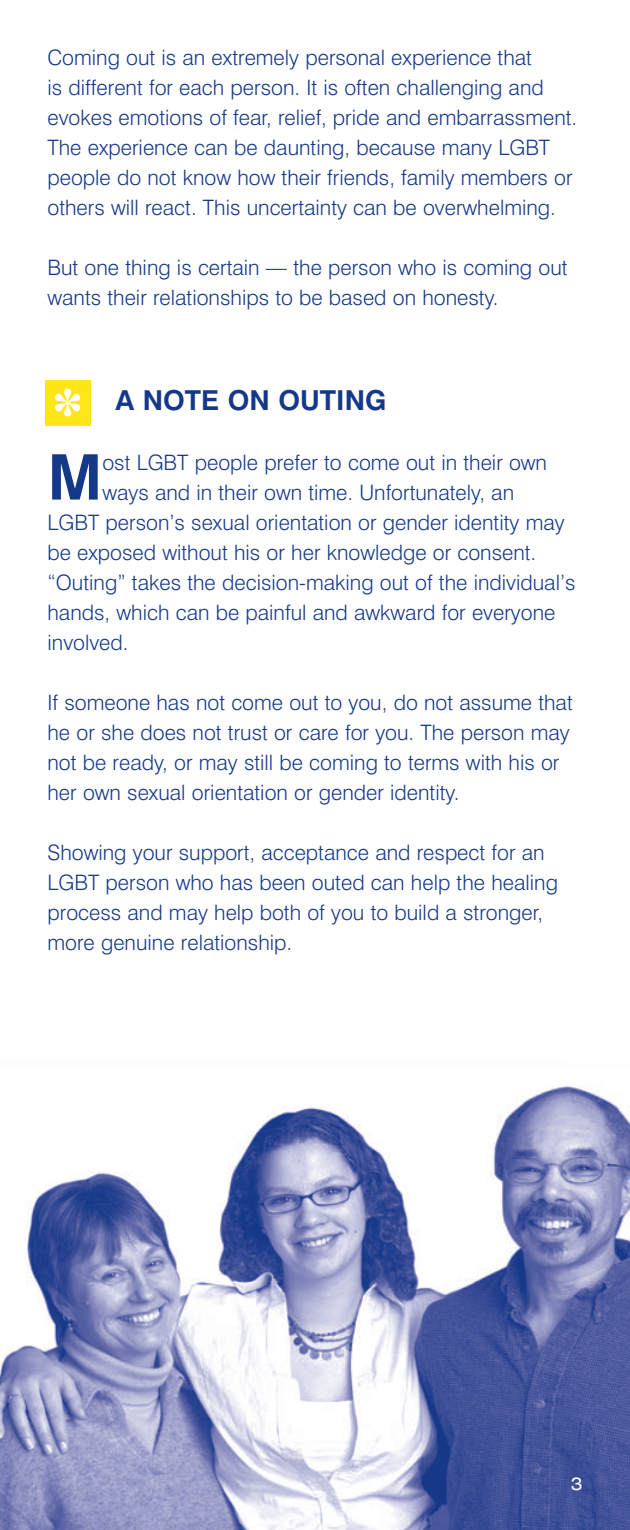
<style>
.page{position:relative;width:630px;height:1530px;background:#fff}
.page>*{position:absolute;margin:0;border:0;box-sizing:border-box;transform-origin:0 0}
.t1{font:700 63px "Swiss 721 BT";color:#153889}
.t2{font:700 27.5px "Swiss 721 BT";color:#153889}
.t3{font:300 21.25px/30px "Swiss 721 BT";color:#153889}
.t4{font:expanded 17.5px "Swiss 721 BT";color:#fff}
</style>
<div class="page">
<img style="left:0;top:1086px;width:630px;height:444px">
<div style="left:45px;top:380px;width:45px;height:45px;background:#ffe616"></div>
<svg style="left:55px;top:389px;width:25px;height:27px"></svg>
<p class="t3" style="left:48px;top:42px;width:531px">Coming out is an extremely personal experience that<br>is different for each person. It is often challenging and evokes emotions of fear, relief, pride and embarrassment.<br>The experience can be daunting, because many LGBT people do not know how their friends, family members or others will react. This uncertainty can be overwhelming.</p>
<p class="t3" style="left:48px;top:252px;width:522px">But one thing is certain — the person who is coming out wants their relationships to be based on honesty.</p>
<p class="t2" style="left:115px;top:383px;width:268px">A NOTE ON OUTI NG</p>
<h1 class="t1" style="left:48px;top:439px;width:47px">M</h1>
<p class="t3" style="left:102px;top:447px;width:446px">ost LGBT people prefer to come out in their own</p>
<p class="t3" style="left:102px;top:477px;width:413px">ways and in their own time. Unfortunately, an</p>
<p class="t3" style="left:48px;top:507px;width:519px">LGBT person’s sexual orientation or gender identity may</p>
<p class="t3" style="left:48px;top:537px;width:490px">be exposed without his or her knowledge or consent.</p>
<p class="t3" style="left:48px;top:567px;width:530px">“Outing” takes the decision-making out of the individual’s</p>
<p class="t3" style="left:48px;top:597px;width:509px">hands, which can be painful and awkward for everyone</p>
<p class="t3" style="left:48px;top:627px;width:83px">involved.</p>
<p class="t3" style="left:48px;top:687px;width:527px">If someone has not come out to you, do not assume that he or she does not trust or care for you. The person may not be ready, or may still be coming to terms with his or her own sexual orientation or gender identity.</p>
<p class="t3" style="left:48px;top:837px;width:512px">Showing your support, acceptance and respect for an LGBT person who has been outed can help the healing process and may help both of you to build a stronger, more genuine relationship.</p>
<p class="t4" style="left:571px;top:1474px;width:13px">3</p>
</div>
